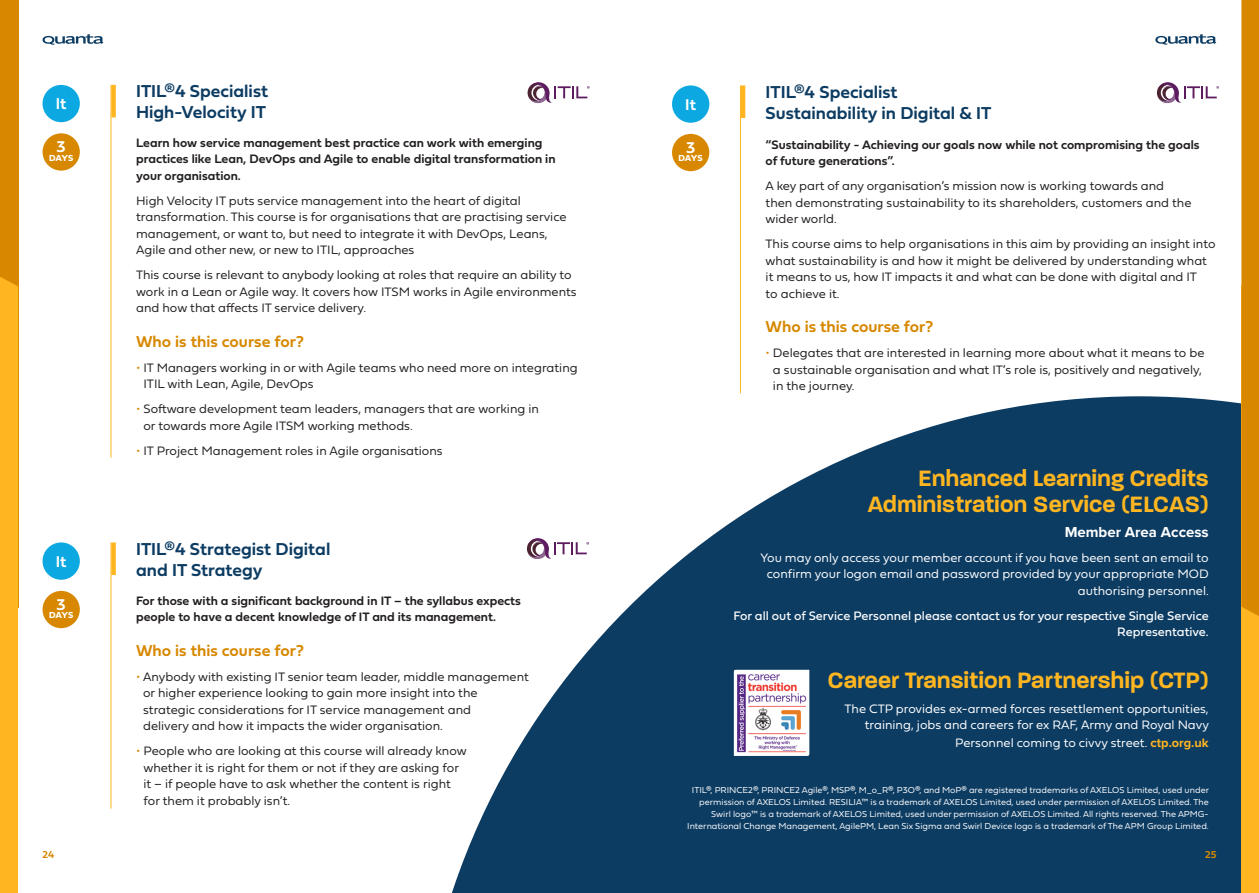
<style>
.page{position:relative;width:1259px;height:893px;background:#fff}
.page>*{position:absolute;margin:0;border:0;box-sizing:border-box;transform-origin:0 0}
.t1{font:600 24px/25.5px "Paralucent";color:#ffb620;text-align:right}
.t2{font:18px/21px "Fieldwork Geo Demibold";color:#0d3c63}
.t3{font:16.5px "Fieldwork Geo Demibold";color:#d78800}
.t4{font:16.2px "Fieldwork Geo Demibold";color:#fff}
.t5{font:700 15px "Proxima Nova";color:#fff}
.t6{font:12.75px/16.5px "Fieldwork Geo Light";color:#231f20}
.t7{font:12.75px/16.5px "Fieldwork Geo Demibold";color:#231f20}
.t8{font:12.75px/16.5px "Fieldwork Geo Light";color:#fff;text-align:right}
.t9{font:12.75px/16.5px "Fieldwork Geo Regular";color:#fff;text-align:right}
.t10{font:10.5px "Fieldwork Geo Demibold";color:#d78800}
.t11{font:9.15px "Fieldwork Geo Bold";letter-spacing:-.015em;color:#fff}
.t12{font:9px/12px "Fieldwork Geo Light";color:#fff;text-align:right}
.s1{color:#d78800}
.s2{font-family:"Proxima Nova";font-weight:700;color:#ffb620}
</style>
<div class="page">
<svg style="left:452px;top:396px;width:789px;height:497px;fill:#0d3c63"></svg>
<div style="left:111px;top:542px;width:5px;height:33px;background:#ffb620"></div>
<hr style="left:111px;top:542px;width:1px;height:267px;background:#ffb620">
<div style="left:43px;top:542px;width:37px;height:38px;background:#0ba8e1;border-radius:50%"></div>
<div style="left:43px;top:591px;width:37px;height:37px;background:#d78800;border-radius:50%"></div>
<div style="left:0;top:0;width:18px;height:607px;background:#d78800"></div>
<div style="left:0;top:277px;width:18px;height:616px;background:#ffb620"></div>
<hr style="left:741px;top:85px;width:4px;height:33px;background:#ffb620">
<hr style="left:740px;top:85px;width:1px;height:308px;background:#ffb620">
<div style="left:672px;top:85px;width:37px;height:38px;background:#0ba8e1;border-radius:50%"></div>
<div style="left:672px;top:134px;width:37px;height:37px;background:#d78800;border-radius:50%"></div>
<div style="left:111px;top:85px;width:5px;height:32px;background:#ffb620"></div>
<hr style="left:111px;top:85px;width:1px;height:373px;background:#ffb620">
<div style="left:43px;top:85px;width:37px;height:37px;background:#0ba8e1;border-radius:50%"></div>
<div style="left:43px;top:133px;width:37px;height:38px;background:#d78800;border-radius:50%"></div>
<svg style="left:527px;top:82px;width:63px;height:22px"></svg>
<svg style="left:500px;top:536px;width:116px;height:26px"></svg>
<svg style="left:43px;top:34px;width:61px;height:11px"></svg>
<img style="left:734px;top:670px;width:75px;height:86px">
<div style="left:1241px;top:286px;width:18px;height:607px;background:#ffb620"></div>
<svg style="left:1129px;top:0;width:130px;height:616px"></svg>
<p class="t4" style="left:56px;top:91px;width:12px">It</p>
<p class="t4" style="left:57px;top:134px;width:11px">3</p>
<p class="t11" style="left:49px;top:150px;width:26px">DAYS</p>
<p class="t4" style="left:56px;top:548px;width:12px">It</p>
<p class="t4" style="left:57px;top:592px;width:11px">3</p>
<p class="t11" style="left:49px;top:608px;width:26px">DAYS</p>
<p class="t10" style="left:43px;top:846px;width:13px">24</p>
<p class="t2" style="left:136px;top:80px;width:134px">ITIL®4 Specialist<br>High-Velocity IT</p>
<p class="t7" style="left:136px;top:134px;width:421px">Learn how service management best practice can work with emerging practices like Lean, DevOps and Agile to enable digital transformation in your organisation.</p>
<p class="t6" style="left:136px;top:192px;width:432px">High Velocity IT puts service management into the heart of digital transformation. This course is for organisations that are practising service management, or want to, but need to integrate it with DevOps, Leans, Agile and other new, or new to ITIL, approaches</p>
<p class="t6" style="left:136px;top:266px;width:442px">This course is relevant to anybody looking at roles that require an ability to work in a Lean or Agile way. It covers how ITSM works in Agile environments and how that affects IT service delivery.</p>
<p class="t3" style="left:136px;top:328px;width:169px">Who is this course for?</p>
<p class="t6" style="left:143px;top:359px;width:436px;text-indent:-7px"><span class="s1">•</span> IT Managers working in or with Agile teams who need more on integrating<br>ITIL with Lean, Agile, DevOps</p>
<p class="t6" style="left:143px;top:400px;width:397px;text-indent:-7px"><span class="s1">•</span> Software development team leaders, managers that are working in or towards more Agile ITSM working methods.</p>
<p class="t6" style="left:136px;top:442px;width:308px"><span class="s1">•</span> IT Project Management roles in Agile organisations</p>
<p class="t2" style="left:136px;top:538px;width:196px">ITIL®4 Strategist Digital and IT Strategy</p>
<p class="t7" style="left:136px;top:592px;width:386px">For those with a significant background in IT – the syllabus expects people to have a decent knowledge of IT and its management.</p>
<p class="t3" style="left:136px;top:637px;width:169px">Who is this course for?</p>
<p class="t6" style="left:143px;top:667px;width:387px;text-indent:-7px"><span class="s1">•</span> Anybody with existing IT senior team leader, middle management or higher experience looking to gain more insight into the strategic considerations for IT service management and<br>delivery and how it impacts the wider organisation.</p>
<p class="t6" style="left:143px;top:742px;width:325px;text-indent:-7px"><span class="s1">•</span> People who are looking at this course will already know whether it is right for them or not if they are asking for it – if people have to ask whether the content is right for them it probably isn’t.</p>
<p class="t4" style="left:685px;top:91px;width:12px">It</p>
<p class="t4" style="left:686px;top:135px;width:11px">3</p>
<p class="t11" style="left:678px;top:151px;width:26px">DAYS</p>
<p class="t2" style="left:765px;top:81px;width:227px">ITIL®4 Specialist<br>Sustainability in Digital &amp; IT</p>
<p class="t7" style="left:765px;top:136px;width:435px">“Sustainability - Achieving our goals now while not compromising the goals of future generations”.</p>
<p class="t6" style="left:765px;top:177px;width:427px">A key part of any organisation’s mission now is working towards and then demonstrating sustainability to its shareholders, customers and the wider world.</p>
<p class="t6" style="left:765px;top:235px;width:451px">This course aims to help organisations in this aim by providing an insight into what sustainability is and how it might be delivered by understanding what it means to us, how IT impacts it and what can be done with digital and IT<br>to achieve it.</p>
<p class="t3" style="left:765px;top:314px;width:169px">Who is this course for?</p>
<p class="t6" style="left:773px;top:344px;width:433px;text-indent:-7px"><span class="s1">•</span> Delegates that are interested in learning more about what it means to be a sustainable organisation and what IT’s role is, positively and negatively, in the journey.</p>
<p class="t1" style="left:868px;top:466px;width:342px">Enhanced Learning Credits<br>Administration Service (ELCAS)</p>
<p class="t5" style="left:1064px;top:520px;width:145px">Member Area Access</p>
<p class="t8" style="left:760px;top:549px;width:450px">You may only access your member account if you have been sent an email to confirm your logon email and password provided by your appropriate MOD authorising personnel.</p>
<p class="t9" style="left:733px;top:607px;width:477px">For all out of Service Personnel please contact us for your respective Single Service<br>Representative.</p>
<p class="t1" style="left:827px;top:667px;width:383px">Career Transition Partnership (CTP)</p>
<p class="t8" style="left:844px;top:700px;width:366px">The CTP provides ex-armed forces resettlement opportunities, training, jobs and careers for ex RAF, Army and Royal Navy</p>
<p class="t8" style="left:955px;top:734px;width:255px">Personnel coming to civvy street. <span class="s2">ctp.org.uk</span></p>
<p class="t12" style="left:687px;top:783px;width:523px">ITIL®, PRINCE2®, PRINCE2 Agile®, MSP®, M_o_R®, P3O®, and MoP® are registered trademarks of AXELOS Limited, used under permission of AXELOS Limited. RESILIA™ is a trademark of AXELOS Limited, used under permission of AXELOS Limited. The Swirl logo™ is a trademark of AXELOS Limited, used under permission of AXELOS Limited. All rights reserved. The APMG-International Change Management, AgilePM, Lean Six Sigma and Swirl Device logo is a trademark of The APM Group Limited.</p>
<p class="t10" style="left:1205px;top:846px;width:13px">25</p>
</div>
